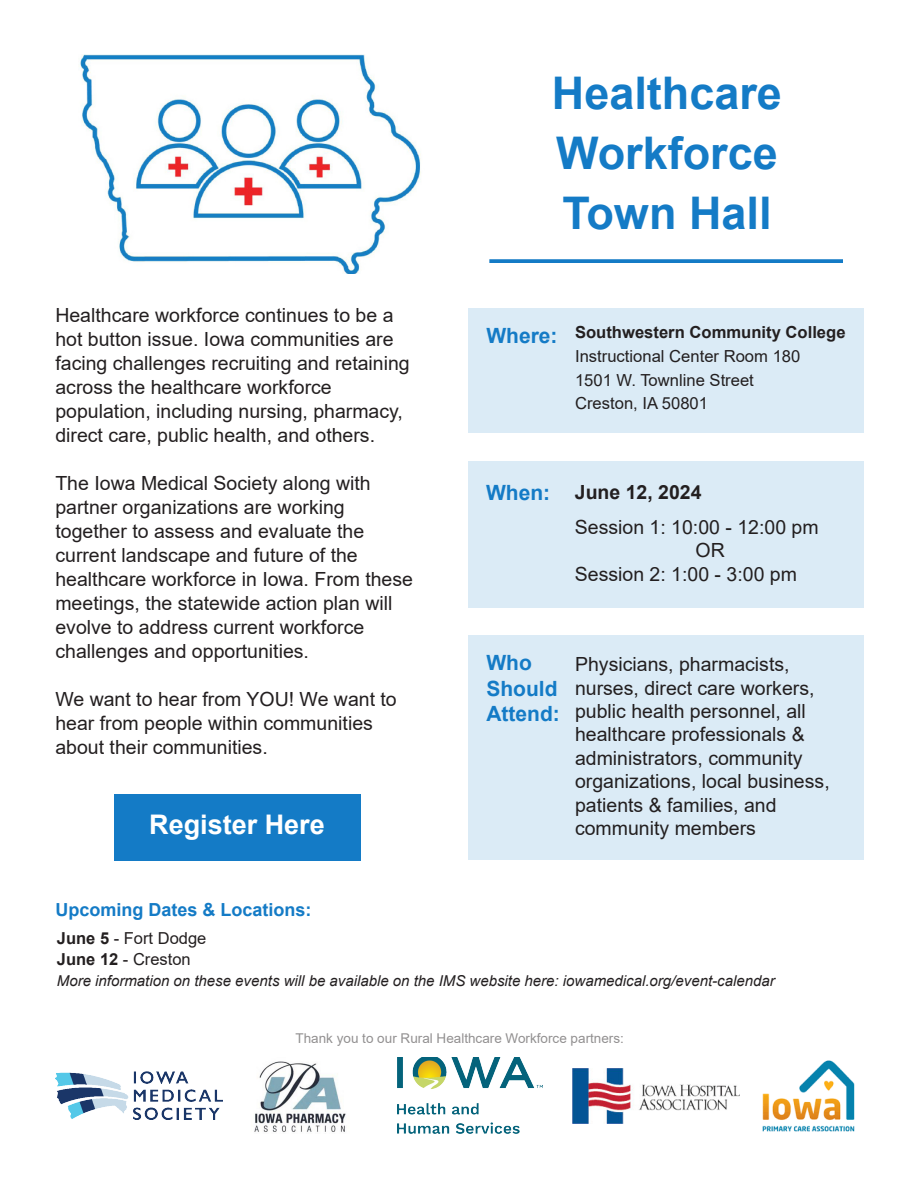
<style>
.page{position:relative;width:918px;height:1188px;background:#fff}
.page>*{position:absolute;margin:0;border:0;box-sizing:border-box;transform-origin:0 0}
.t1{font:700 45px/60px "Arial";color:#147bc6}
.t2{font:700 27px "Arial";color:#fff}
.t3{font:700 21px/25.2px "Arial";color:#147bc6}
.t4{font:19.5px/23.4px "Arial";color:#231f20}
.t5{font:700 19.5px "Arial";color:#231f20}
.t6{font:700 18px "Arial";color:#147bc6}
.t7{font:16.65px "Arial";color:#231f20}
.t8{font:700 16.65px "Arial";color:#231f20}
.t9{font:16.5px "Arial";color:#231f20}
.t10{font:italic 15px "Arial";color:#231f20}
.t11{font:13.5px "Arial";color:#231f20}
.s1{font-weight:700}
</style>
<div class="page">
<img style="left:80px;top:54px;width:341px;height:220px">
<div style="left:114px;top:794px;width:246px;height:67px;background:#147bc6"></div>
<img style="left:55px;top:1072px;width:167px;height:48px">
<img style="left:397px;top:1057px;width:145px;height:77px">
<img style="left:572px;top:1069px;width:167px;height:55px">
<img style="left:762px;top:1060px;width:93px;height:72px">
<img style="left:254px;top:1061px;width:92px;height:71px">
<div style="left:469px;top:308px;width:395px;height:124px;background:#dbebf6"></div>
<div style="left:469px;top:461px;width:395px;height:147px;background:#dbebf6"></div>
<div style="left:469px;top:635px;width:395px;height:225px;background:#dbebf6"></div>
<svg style="left:489px;top:259px;width:354px;height:4px"></svg>
<p class="t4" style="left:55px;top:304px;width:340px">Healthcare workforce continues to be a</p>
<p class="t4" style="left:55px;top:328px;width:340px">hot button issue. Iowa communities are</p>
<p class="t4" style="left:55px;top:352px;width:356px">facing challenges recruiting and retaining</p>
<p class="t4" style="left:55px;top:376px;width:278px">across the healthcare workforce</p>
<p class="t4" style="left:55px;top:400px;width:349px">population, including nursing, pharmacy,</p>
<p class="t4" style="left:55px;top:424px;width:321px">direct care, public health, and others.</p>
<p class="t4" style="left:55px;top:472px;width:317px">The Iowa Medical Society along with</p>
<p class="t4" style="left:55px;top:496px;width:291px">partner organizations are working</p>
<p class="t4" style="left:55px;top:520px;width:310px">together to assess and evaluate the</p>
<p class="t4" style="left:55px;top:544px;width:304px">current landscape and future of the</p>
<p class="t4" style="left:55px;top:568px;width:359px">healthcare workforce in Iowa. From these</p>
<p class="t4" style="left:55px;top:592px;width:339px">meetings, the statewide action plan will</p>
<p class="t4" style="left:55px;top:616px;width:310px">evolve to address current workforce</p>
<p class="t4" style="left:55px;top:640px;width:255px">challenges and opportunities.</p>
<p class="t4" style="left:55px;top:688px;width:343px">We want to hear from YOU! We want to</p>
<p class="t4" style="left:55px;top:712px;width:319px">hear from people within communities</p>
<p class="t4" style="left:55px;top:736px;width:214px">about their communities.</p>
<p class="t2" style="left:149px;top:806px;width:177px">Register Here</p>
<p class="t6" style="left:55px;top:897px;width:258px">Upcoming Dates &amp; Locations:</p>
<p class="t1" style="left:552px;top:64px;width:232px">Healthcare<br>Workforce</p>
<p class="t1" style="left:562px;top:184px;width:211px">Town Hall</p>
<p class="t3" style="left:486px;top:323px;width:73px">Where:</p>
<p class="t8" style="left:575px;top:321px;width:272px">Southwestern Community College</p>
<p class="t7" style="left:575px;top:345px;width:227px">Instructional Center Room 180</p>
<p class="t7" style="left:575px;top:368px;width:180px">1501 W. Townline Street</p>
<p class="t7" style="left:575px;top:392px;width:135px">Creston, IA 50801</p>
<p class="t3" style="left:486px;top:480px;width:66px">When:</p>
<p class="t5" style="left:575px;top:478px;width:128px">June 12, 2024</p>
<p class="t4" style="left:575px;top:515px;width:245px">Session 1: 10:00 - 12:00 pm</p>
<p class="t4" style="left:696px;top:539px;width:31px">OR</p>
<p class="t4" style="left:575px;top:562px;width:224px">Session 2: 1:00 - 3:00 pm</p>
<p class="t3" style="left:486px;top:651px;width:75px">Who<br>Should<br>Attend:</p>
<p class="t4" style="left:575px;top:652px;width:256px">Physicians, pharmacists, nurses, direct care workers, public health personnel, all healthcare professionals &amp; administrators, community organizations, local business, patients &amp; families, and community members</p>
<p class="t9" style="left:57px;top:927px;width:151px"><span class="s1">June 5</span> - Fort Dodge</p>
<p class="t9" style="left:57px;top:948px;width:135px"><span class="s1">June 12</span> - Creston</p>
<p class="t10" style="left:57px;top:971px;width:719px">More information on these events will be available on the IMS website here: iowamedical.org/event-calendar</p>
<p class="t11" style="left:296px;top:1029px;width:330px">Thank you to our Rural Healthcare Workforce partners:</p>
</div>
